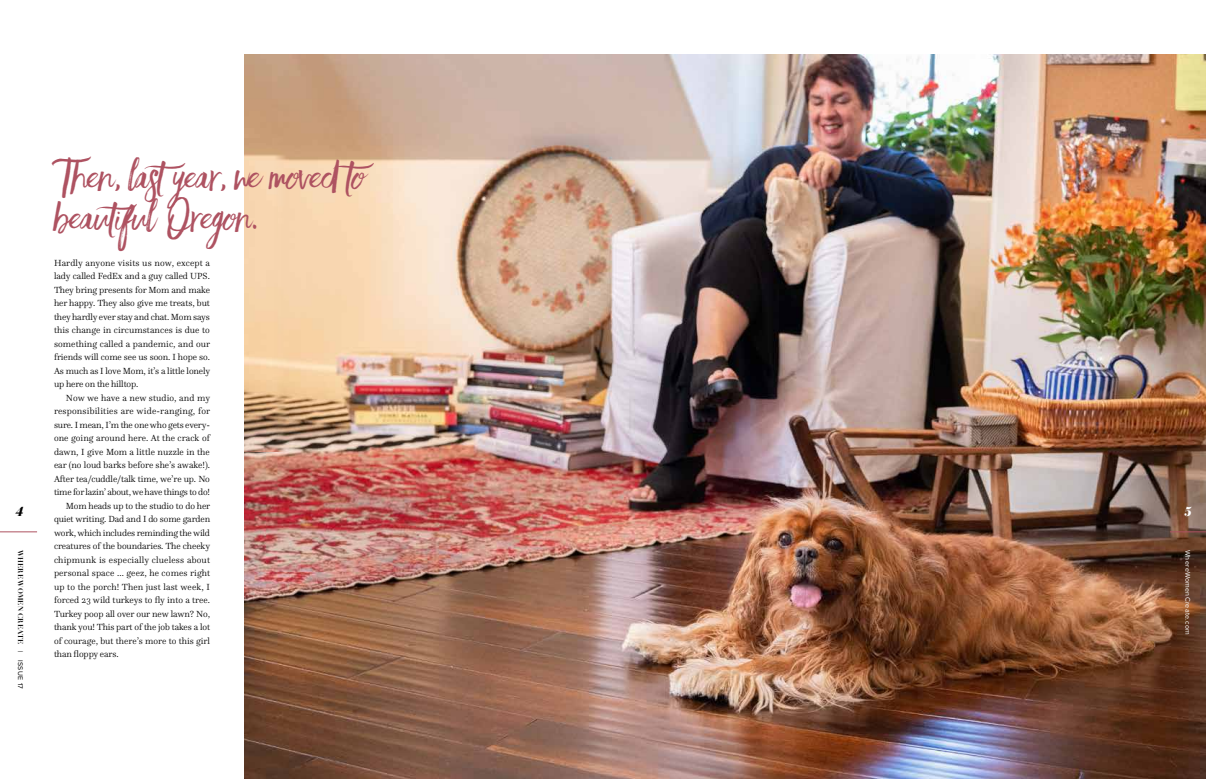
<style>
.page{position:relative;width:1206px;height:779px;background:#fff}
.page>*{position:absolute;margin:0;border:0;box-sizing:border-box;transform-origin:0 0}
.t1{font:36px/40.5px "Faith And Glory One";letter-spacing:-.02em;color:#ae5261}
.t2{font:italic 900 14px "Bauer Bodoni BT";color:#000}
.t3{font:italic 900 14px "Bauer Bodoni BT";color:#fff}
.t4{font:300 9.2px/13.5px "Questa";letter-spacing:-.01em;color:#000;text-align:justify}
.t5{font:300 9.2px "Questa";letter-spacing:.01em;color:#000}
.t6{font:300 9.2px "Questa";letter-spacing:.02em;color:#000}
.t7{font:300 9.2px "Questa";letter-spacing:.015em;color:#000}
.t8{font:700 7px "Didot LT Pro";letter-spacing:.025em;color:#000}
.t9{font:7px "Proxima Nova";letter-spacing:.05em;color:#fff}
.s1{font-family:"Proxima Nova";font-weight:400}
</style>
<div class="page">
<img style="left:244px;top:54px;width:962px;height:724px">
<img style="left:244px;top:139px;width:42px;height:312px">
<hr style="left:1170px;top:531px;width:36px;height:1px;background:#ae5261">
<hr style="left:0;top:531px;width:37px;height:1px;background:#ae5261">
<h1 class="t1" style="left:54px;top:153px;width:335px">Then, lastyear, we moved to beautiful Oregon.</h1>
<p class="t4" style="left:54px;top:256px;width:158px">Hardly anyone visits us now, except a lady called FedEx and a guy called UPS.<br>They bring presents for Mom and make her happy. They also give me treats, but they hardly ever stay and chat. Mom says this change in circumstances is due to something called a pandemic, and our friends will come see us soon. I hope so.<br>As much as I love Mom, it’s a little lonely up here on the hilltop.</p>
<p class="t5" style="left:66px;top:392px;width:146px">Now we have a new studio, and my</p>
<p class="t6" style="left:54px;top:405px;width:158px">responsibilities are wide-ranging, for</p>
<p class="t4" style="left:54px;top:418px;width:158px">sure. I mean, I’m the one who gets every-</p>
<p class="t5" style="left:54px;top:432px;width:157px">one going around here. At the crack of</p>
<p class="t4" style="left:54px;top:445px;width:157px">dawn, I give Mom a little nuzzle in the</p>
<p class="t4" style="left:54px;top:458px;width:158px">ear (no loud barks before she’s awake!).</p>
<p class="t4" style="left:54px;top:472px;width:157px">After tea/cuddle/talk time, we’re up. No</p>
<p class="t4" style="left:54px;top:485px;width:158px">time for lazin’ about, we have things to do!</p>
<p class="t4" style="left:66px;top:499px;width:146px">Mom heads up to the studio to do her</p>
<p class="t4" style="left:54px;top:512px;width:158px">quiet writing. Dad and I do some garden</p>
<p class="t4" style="left:54px;top:526px;width:158px">work, which includes reminding the wild</p>
<p class="t4" style="left:54px;top:539px;width:158px">creatures of the boundaries. The cheeky</p>
<p class="t7" style="left:54px;top:554px;width:158px">chipmunk is especially clueless about</p>
<p class="t5" style="left:54px;top:567px;width:158px">personal space … geez, he comes right</p>
<p class="t5" style="left:54px;top:581px;width:157px">up to the porch! Then just last week, I</p>
<p class="t4" style="left:54px;top:593px;width:158px">forced 23 wild turkeys to fly into a tree.</p>
<p class="t4" style="left:54px;top:606px;width:158px">Turkey poop all over our new lawn? No,</p>
<p class="t4" style="left:54px;top:620px;width:158px">thank you! This part of the job takes a lot</p>
<p class="t4" style="left:54px;top:633px;width:157px">of courage, but there’s more to this girl</p>
<p class="t4" style="left:54px;top:647px;width:66px">than floppy ears.</p>
<h2 class="t2" style="left:16px;top:502px;width:9px">4</h2>
<h2 class="t3" style="left:1185px;top:502px;width:9px">5</h2>
<p class="t8" style="left:25px;top:549px;width:141px;rotate:90deg">WHERE WOMEN CREATE <span class="s1">| ISSUE 17</span></p>
<p class="t9" style="left:1193px;top:549px;width:87px;rotate:90deg">WhereWomenCreate.com</p>
</div>
